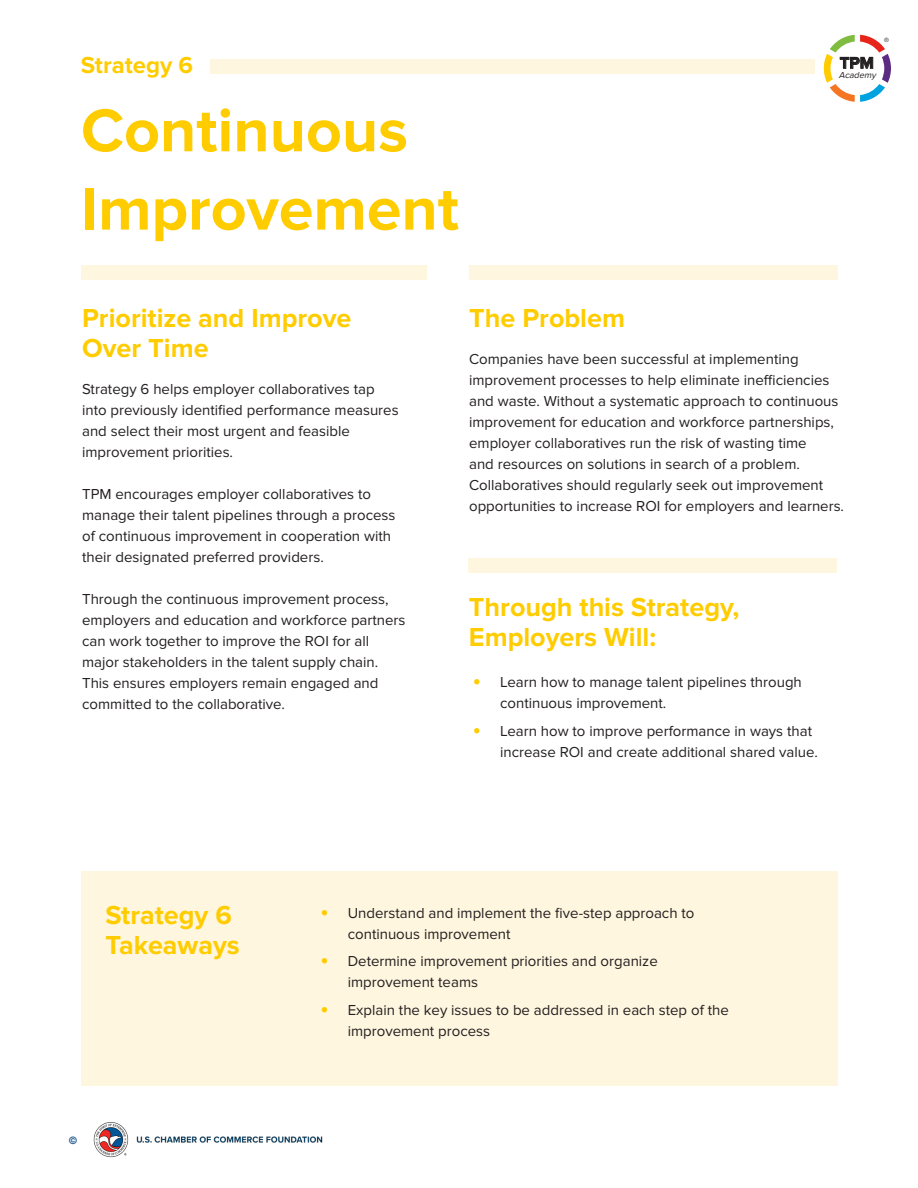
<style>
.page{position:relative;width:918px;height:1188px;background:#fff}
.page>*{position:absolute;margin:0;border:0;box-sizing:border-box;transform-origin:0 0}
.t1{font:700 62.7px/78.3px "Proxima Nova";color:#fc0}
.t2{font:700 27px/30px "Proxima Nova";color:#fc0}
.t3{font:700 24px "Proxima Nova";color:#fc0}
.t4{font:700 16.5px "Proxima Nova";color:#231f20}
.Paragraph_Style_1{font:15px/21px "Proxima Nova";color:#231f20}
.t5{font:900 10.5px "Avenir";color:#369}
.t6{font:italic 9px "Proxima Nova";color:#231f20}
.t7{font:6px "Avenir";color:#231f20}
.s1{font-family:"Avenir";font-weight:900;color:#fc0}
</style>
<div class="page">
<div style="left:211px;top:59px;width:604px;height:15px;background:#fff6df"></div>
<img style="left:93px;top:1122px;width:230px;height:36px">
<svg style="left:824px;top:35px;width:67px;height:67px"></svg>
<div style="left:81px;top:266px;width:346px;height:14px;background:#fff6df"></div>
<div style="left:469px;top:266px;width:368px;height:14px;background:#fff6df"></div>
<div style="left:469px;top:558px;width:368px;height:15px;background:#fff6df"></div>
<div style="left:81px;top:872px;width:756px;height:214px;background:#fff6df"></div>
<h3 class="t3" style="left:81px;top:51px;width:114px">Strategy 6</h3>
<p class="t1" style="left:81px;top:93px;width:379px">Continuous<br>Improvement</p>
<p class="t7" style="left:884px;top:36px;width:6px">®</p>
<p class="t4" style="left:840px;top:53px;width:36px">TPM</p>
<p class="t6" style="left:839px;top:70px;width:41px">Academy</p>
<p class="t2" style="left:82px;top:304px;width:271px">Prioritize and Improve</p>
<p class="t2" style="left:469px;top:304px;width:157px">The Problem</p>
<p class="t2" style="left:82px;top:334px;width:128px">Over Time</p>
<p class="Paragraph_Style_1" style="left:469px;top:349px;width:376px">Companies have been successful at implementing improvement processes to help eliminate inefficiencies and waste. Without a systematic approach to continuous improvement for education and workforce partnerships, employer collaboratives run the risk of wasting time<br>and resources on solutions in search of a problem.<br>Collaboratives should regularly seek out improvement opportunities to increase ROI for employers and learners.</p>
<p class="Paragraph_Style_1" style="left:82px;top:379px;width:318px">Strategy 6 helps employer collaboratives tap into previously identified performance measures and select their most urgent and feasible improvement priorities.</p>
<p class="Paragraph_Style_1" style="left:82px;top:484px;width:315px">TPM encourages employer collaboratives to manage their talent pipelines through a process of continuous improvement in cooperation with their designated preferred providers.</p>
<p class="Paragraph_Style_1" style="left:82px;top:589px;width:325px">Through the continuous improvement process, employers and education and workforce partners can work together to improve the ROI for all major stakeholders in the talent supply chain.<br>This ensures employers remain engaged and committed to the collaborative.</p>
<p class="t2" style="left:469px;top:593px;width:272px">Through this Strategy,<br>Employers Will:</p>
<p class="Paragraph_Style_1" style="left:500px;top:672px;width:303px;text-indent:-27px"><span class="s1">•</span> Learn how to manage talent pipelines through continuous improvement.</p>
<p class="Paragraph_Style_1" style="left:500px;top:720px;width:319px;text-indent:-27px"><span class="s1">•</span> Learn how to improve performance in ways that increase ROI and create additional shared value.</p>
<p class="t2" style="left:105px;top:900px;width:128px">Strategy 6</p>
<p class="t2" style="left:105px;top:930px;width:136px">Takeaways</p>
<p class="t5" style="left:69px;top:1131px;width:10px">©</p>
<p class="Paragraph_Style_1" style="left:348px;top:902px;width:348px;text-indent:-27px"><span class="s1">•</span> Understand and implement the five-step approach to continuous improvement</p>
<p class="Paragraph_Style_1" style="left:348px;top:951px;width:312px;text-indent:-27px"><span class="s1">•</span> Determine improvement priorities and organize improvement teams</p>
<p class="Paragraph_Style_1" style="left:348px;top:1000px;width:383px;text-indent:-27px"><span class="s1">•</span> Explain the key issues to be addressed in each step of the improvement process</p>
</div>
